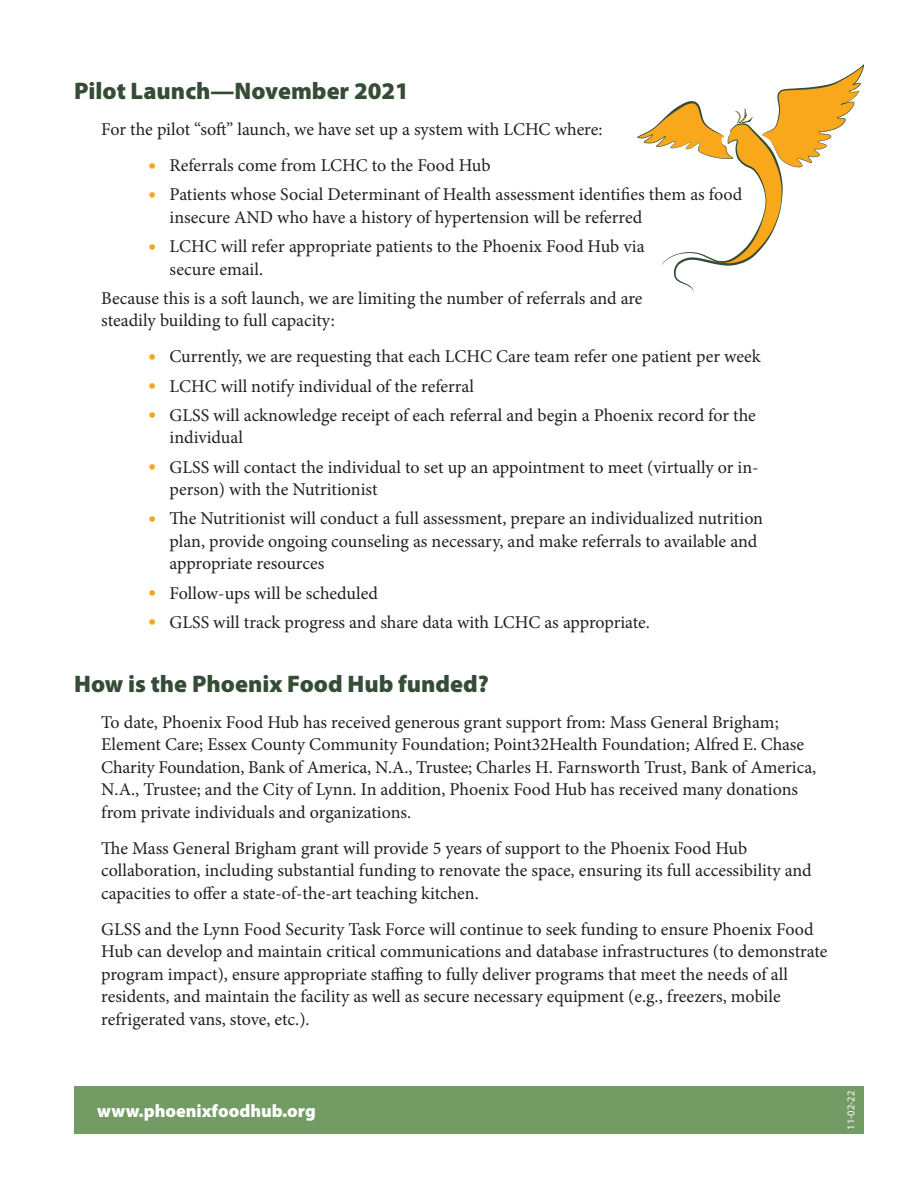
<style>
.page{position:relative;width:918px;height:1188px;background:#fff}
.page>*{position:absolute;margin:0;border:0;box-sizing:border-box;transform-origin:0 0}
.Section_Heading{font:900 24px "Myriad Pro";color:#354c36}
.main_body_text{font:18px/22.5px "Minion Pro";color:#231f20}
.t1{font:900 18px "Myriad Pro";color:#fff}
.t2{font:10.5px "Myriad Pro";color:#fff}
.s1{font-family:"Myriad Pro";font-size:27px;color:#f9a71b}
</style>
<div class="page">
<div style="left:74px;top:1087px;width:790px;height:47px;background:#739c64"></div>
<svg style="left:637px;top:64px;width:227px;height:229px"></svg>
<p class="Section_Heading" style="left:74px;top:75px;width:336px">Pilot Launch—November 2021</p>
<p class="main_body_text" style="left:101px;top:118px;width:503px">For the pilot “soft” launch, we have set up a system with LCHC where:</p>
<p class="main_body_text" style="left:148px;top:154px;width:344px"><span class="s1">•</span> Referrals come from LCHC to the Food Hub</p>
<p class="main_body_text" style="left:170px;top:183px;width:574px;text-indent:-21px"><span class="s1">•</span> Patients whose Social Determinant of Health assessment identifies them as food insecure AND who have a history of hypertension will be referred</p>
<p class="main_body_text" style="left:170px;top:235px;width:476px;text-indent:-21px"><span class="s1">•</span> LCHC will refer appropriate patients to the Phoenix Food Hub via secure email.</p>
<p class="main_body_text" style="left:101px;top:287px;width:543px">Because this is a soft launch, we are limiting the number of referrals and are steadily building to full capacity:</p>
<p class="main_body_text" style="left:148px;top:345px;width:614px"><span class="s1">•</span> Currently, we are requesting that each LCHC Care team refer one patient per week</p>
<p class="main_body_text" style="left:148px;top:375px;width:327px"><span class="s1">•</span> LCHC will notify individual of the referral</p>
<p class="main_body_text" style="left:170px;top:404px;width:588px;text-indent:-21px"><span class="s1">•</span> GLSS will acknowledge receipt of each referral and begin a Phoenix record for the individual</p>
<p class="main_body_text" style="left:170px;top:456px;width:591px;text-indent:-21px"><span class="s1">•</span> GLSS will contact the individual to set up an appointment to meet (virtually or in&shy;person) with the Nutritionist</p>
<p class="main_body_text" style="left:170px;top:507px;width:595px;text-indent:-21px"><span class="s1">•</span> The Nutritionist will conduct a full assessment, prepare an individualized nutrition plan, provide ongoing counseling as necessary, and make referrals to available and appropriate resources</p>
<p class="main_body_text" style="left:148px;top:582px;width:231px"><span class="s1">•</span> Follow-ups will be scheduled</p>
<p class="main_body_text" style="left:148px;top:611px;width:503px"><span class="s1">•</span> GLSS will track progress and share data with LCHC as appropriate.</p>
<p class="Section_Heading" style="left:74px;top:667px;width:416px">How is the Phoenix Food Hub funded?</p>
<p class="main_body_text" style="left:101px;top:711px;width:717px">To date, Phoenix Food Hub has received generous grant support from: Mass General Brigham; Element Care; Essex County Community Foundation; Point32Health Foundation; Alfred E. Chase Charity Foundation, Bank of America, N.A., Trustee; Charles H. Farnsworth Trust, Bank of America, N.A., Trustee; and the City of Lynn. In addition, Phoenix Food Hub has received many donations from private individuals and organizations.</p>
<p class="main_body_text" style="left:101px;top:837px;width:712px">The Mass General Brigham grant will provide 5 years of support to the Phoenix Food Hub collaboration, including substantial funding to renovate the space, ensuring its full accessibility and capacities to offer a state-of-the-art teaching kitchen.</p>
<p class="main_body_text" style="left:101px;top:918px;width:728px">GLSS and the Lynn Food Security Task Force will continue to seek funding to ensure Phoenix Food Hub can develop and maintain critical communications and database infrastructures (to demonstrate program impact), ensure appropriate staffing to fully deliver programs that meet the needs of all residents, and maintain the facility as well as secure necessary equipment (e.g., freezers, mobile refrigerated vans, stove, etc.).</p>
<p class="t1" style="left:97px;top:1099px;width:220px">www.phoenixfoodhub.org</p>
<p class="t2" style="left:845px;top:1130px;width:40px;rotate:-90deg">11-02-22</p>
</div>
